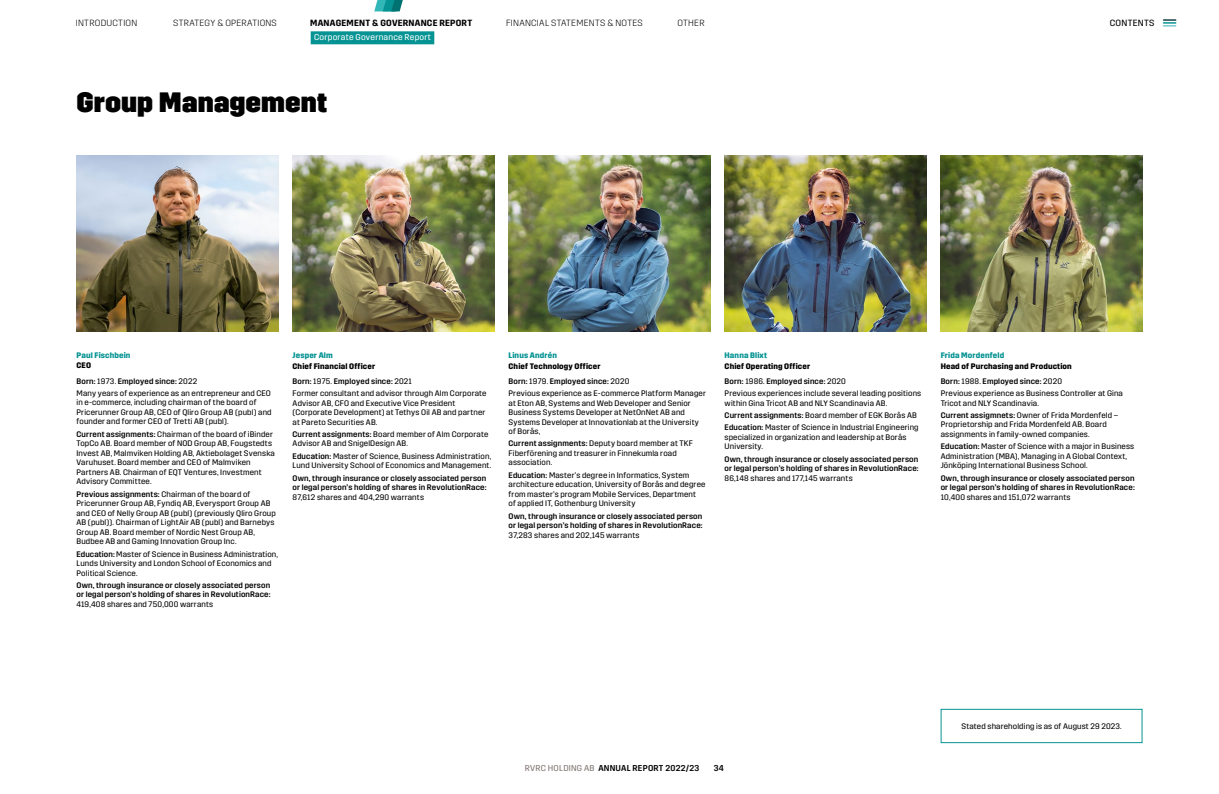
<style>
.page{position:relative;width:1219px;height:794px;background:#fff}
.page>*{position:absolute;margin:0;border:0;box-sizing:border-box;transform-origin:0 0}
.t1{font:800 28px "Trim";color:#000}
.t2{font:300 9px "Trim";letter-spacing:.025em;color:#000}
.t3{font:600 9px "Trim";letter-spacing:.025em;color:#000}
.t4{font:9px "Trim";letter-spacing:.035em;color:#000}
.t5{font:500 8.5px "Trim";letter-spacing:.03em;color:#000}
.t6{font:8.5px "Trim";letter-spacing:.025em;color:#fff}
.t7{font:8px/9.5px "Trim";letter-spacing:.02em;color:#000}
.t8{font:500 8px/9.5px "Trim";letter-spacing:.02em;color:#000}
.t9{font:700 8px/15.2px "Trim";letter-spacing:.02em;color:#000}
.t10{font:700 8px "Trim";letter-spacing:.02em;color:#069393}
.s1{font-weight:700}
.s2{font-weight:400}
.s3{font-weight:500}
.s4{font-weight:400;color:#827875}
</style>
<div class="page">
<img style="left:77px;top:156px;width:201px;height:176px">
<img style="left:293px;top:156px;width:201px;height:176px">
<img style="left:509px;top:156px;width:201px;height:176px">
<img style="left:725px;top:156px;width:201px;height:176px">
<img style="left:940px;top:156px;width:202px;height:176px">
<div style="left:941px;top:709px;width:201px;height:34px;border:1px solid #069393"></div>
<svg style="left:374px;top:0;width:29px;height:11px"></svg>
<svg style="left:1163px;top:19px;width:13px;height:8px"></svg>
<div style="left:311px;top:31px;width:123px;height:13px;background:#069393"></div>
<p class="t2" style="left:76px;top:18px;width:63px">INTRODUCTION</p>
<p class="t2" style="left:173px;top:18px;width:105px">STRATEGY &amp; OPERATIONS</p>
<p class="t3" style="left:310px;top:18px;width:164px">MANAGEMENT &amp; GOVERNANCE REPORT</p>
<p class="t2" style="left:506px;top:18px;width:138px">FINANCIAL STATEMENTS &amp; NOTES</p>
<p class="t2" style="left:677px;top:18px;width:29px">OTHER</p>
<p class="t4" style="left:1110px;top:18px;width:46px">CONTENTS</p>
<p class="t6" style="left:314px;top:33px;width:118px">Corporate Governance Report</p>
<h1 class="t1" style="left:77px;top:86px;width:252px">Group Management</h1>
<p class="t10" style="left:77px;top:350px;width:55px">Paul Fischbein</p>
<p class="t8" style="left:77px;top:358px;width:122px;line-height:15.2px"><span class="s1">CEO<br></span>Born: <span class="s2">1973.</span> Employed since: <span class="s2">2022</span></p>
<p class="t7" style="left:77px;top:388px;width:197px">Many years of experience as an entrepreneur and CEO in e-commerce, including chairman of the board of Pricerunner Group AB, CEO of Qliro Group AB (publ) and founder and former CEO of Tretti AB (publ).</p>
<p class="t7" style="left:77px;top:429px;width:200px"><span class="s3">Current assignments:</span> Chairman of the board of iBinder TopCo AB. Board member of NOD Group AB, Fougstedts Invest AB, Malmviken Holding AB, Aktiebolaget Svenska Varuhuset. Board member and CEO of Malmviken Partners AB. Chairman of EQT Ventures, Investment Advisory Committee.</p>
<p class="t7" style="left:77px;top:489px;width:201px"><span class="s3">Previous assignments:</span> Chairman of the board of Pricerunner Group AB, Fyndiq AB, Everysport Group AB and CEO of Nelly Group AB (publ) (previously Qliro Group AB (publ)). Chairman of LightAir AB (publ) and Barnebys Group AB. Board member of Nordic Nest Group AB, Budbee AB and Gaming Innovation Group Inc.</p>
<p class="t7" style="left:77px;top:549px;width:203px"><span class="s3">Education:</span> Master of Science in Business Administration,<br>Lunds University and London School of Economics and<br>Political Science.</p>
<p class="t8" style="left:77px;top:580px;width:196px">Own, through insurance or closely associated person or legal person’s holding of shares in RevolutionRace:</p>
<p class="t7" style="left:77px;top:599px;width:138px">419,408 shares and 750,000 warrants</p>
<p class="t10" style="left:293px;top:350px;width:42px">Jesper Alm</p>
<p class="t9" style="left:293px;top:358px;width:121px">Chief Financial Officer<br><span class="s3">Born:</span> <span class="s2">1975.</span> <span class="s3">Employed since:</span> <span class="s2">2021</span></p>
<p class="t7" style="left:293px;top:388px;width:196px">Former consultant and advisor through Alm Corporate Advisor AB, CFO and Executive Vice President (Corporate Development) at Tethys Oil AB and partner at Pareto Securities AB.</p>
<p class="t7" style="left:293px;top:429px;width:197px"><span class="s3">Current assignments:</span> Board member of Alm Corporate<br>Advisor AB and SnigelDesign AB.</p>
<p class="t7" style="left:293px;top:451px;width:200px"><span class="s3">Education:</span> Master of Science, Business Administration,<br>Lund University School of Economics and Management.</p>
<p class="t8" style="left:293px;top:473px;width:196px">Own, through insurance or closely associated person or legal person’s holding of shares in RevolutionRace:</p>
<p class="t7" style="left:293px;top:492px;width:133px">87,612 shares and 404,290 warrants</p>
<p class="t10" style="left:509px;top:350px;width:50px">Linus Andrén</p>
<p class="t9" style="left:509px;top:358px;width:122px">Chief Technology Officer<br><span class="s3">Born:</span> <span class="s2">1979.</span> <span class="s3">Employed since:</span> <span class="s2">2020</span></p>
<p class="t7" style="left:509px;top:388px;width:199px">Previous experience as E-commerce Platform Manager at Eton AB, Systems and Web Developer and Senior Business Systems Developer at NetOnNet AB and Systems Developer at Innovationlab at the University of Borås,</p>
<p class="t7" style="left:509px;top:439px;width:186px"><span class="s3">Current assignments:</span> Deputy board member at TKF<br>Fiberförening and treasurer in Finnekumla road association.</p>
<p class="t7" style="left:509px;top:470px;width:198px"><span class="s3">Education:</span> Master’s degree in Informatics, System architecture education, University of Borås and degree from master’s program Mobile Services, Department<br>of applied IT, Gothenburg University</p>
<p class="t8" style="left:509px;top:511px;width:196px">Own, through insurance or closely associated person or legal person’s holding of shares in RevolutionRace:</p>
<p class="t7" style="left:509px;top:530px;width:132px">37,283 shares and 202,145 warrants</p>
<p class="t10" style="left:725px;top:350px;width:44px">Hanna Blixt</p>
<p class="t9" style="left:725px;top:358px;width:123px">Chief Operating Officer<br><span class="s3">Born:</span> <span class="s2">1986.</span> <span class="s3">Employed since:</span> <span class="s2">2020</span></p>
<p class="t7" style="left:725px;top:388px;width:198px">Previous experiences include several leading positions within Gina Tricot AB and NLY Scandinavia AB.</p>
<p class="t7" style="left:725px;top:409px;width:196px;line-height:12.3px"><span class="s3">Current assignments:</span> Board member of EGK Borås AB<br><span class="s3">Education:</span> Master of Science in Industrial Engineering</p>
<p class="t7" style="left:725px;top:432px;width:183px">specialized in organization and leadership at Borås<br>University.</p>
<p class="t8" style="left:725px;top:454px;width:196px">Own, through insurance or closely associated person or legal person’s holding of shares in RevolutionRace:</p>
<p class="t7" style="left:725px;top:473px;width:130px">86,148 shares and 177,145 warrants</p>
<p class="t10" style="left:941px;top:350px;width:65px">Frida Mordenfeld</p>
<p class="t9" style="left:941px;top:358px;width:133px">Head of Purchasing and Production<br><span class="s3">Born:</span> <span class="s2">1988.</span> <span class="s3">Employed since:</span> <span class="s2">2020</span></p>
<p class="t7" style="left:941px;top:388px;width:184px">Previous experience as Business Controller at Gina<br>Tricot and NLY Scandinavia.</p>
<p class="t7" style="left:941px;top:410px;width:179px"><span class="s3">Current assigmnets:</span> Owner of Frida Mordenfeld –<br>Proprietorship and Frida Mordenfeld AB. Board assignments in family-owned companies.</p>
<p class="t7" style="left:941px;top:442px;width:195px"><span class="s3">Education:</span> Master of Science with a major in Business<br>Administration (MBA), Managing in A Global Context,<br>Jönköping International Business School.</p>
<p class="t8" style="left:941px;top:473px;width:196px">Own, through insurance or closely associated person or legal person’s holding of shares in RevolutionRace:</p>
<p class="t7" style="left:941px;top:492px;width:131px">10,400 shares and 151,072 warrants</p>
<p class="t5" style="left:525px;top:763px;width:176px"><span class="s4">RVRC HOLDING AB</span> ANNUAL REPORT 2022/23</p>
<p class="t5" style="left:714px;top:763px;width:12px">34</p>
<p class="t7" style="left:961px;top:721px;width:162px">Stated shareholding is as of August 29 2023.</p>
</div>
